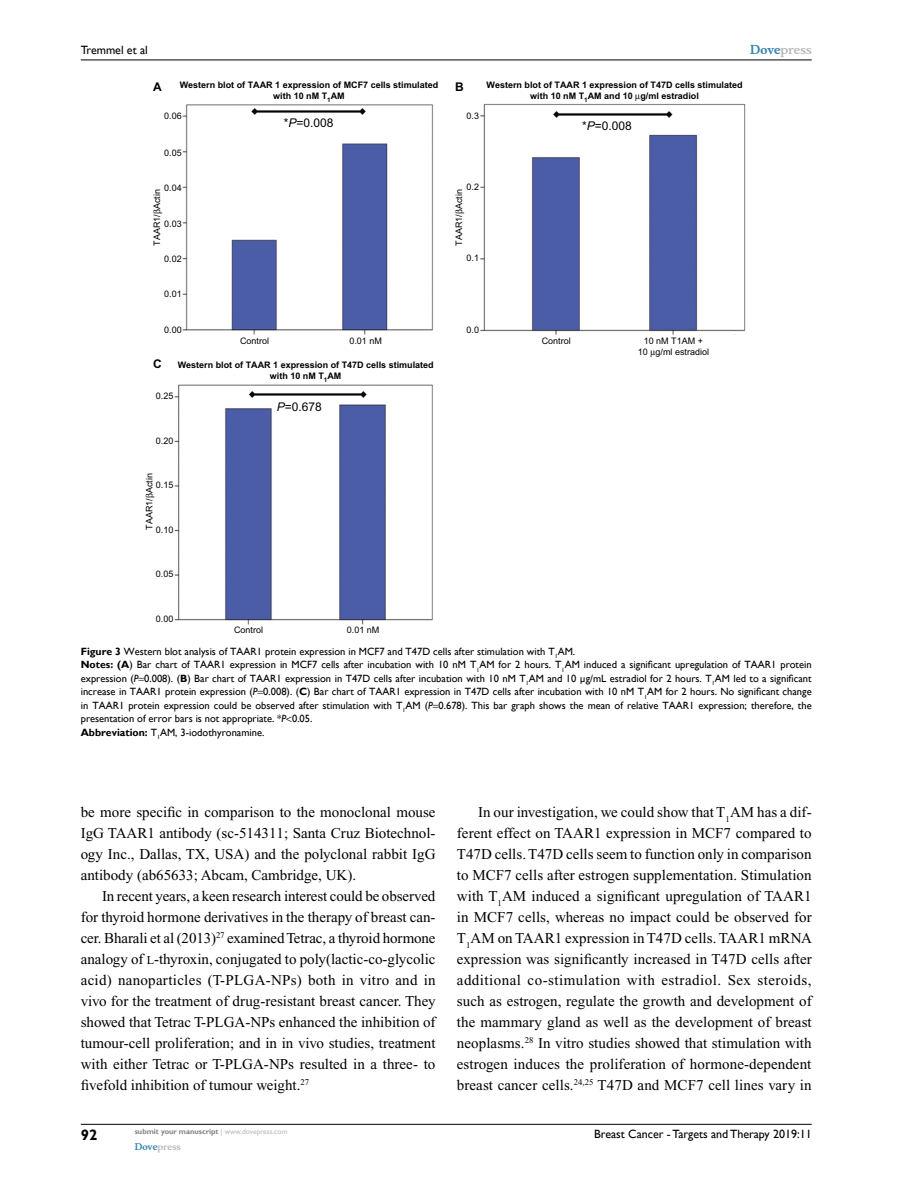
<style>
.page{position:relative;width:918px;height:1188px;background:#fff}
.page>*{position:absolute;margin:0;border:0;box-sizing:border-box;transform-origin:0 0}
.t1{font:15px/21px "Times New Roman";color:#000;text-align:justify}
.t2{font:700 15px "Gill Sans";color:#000}
.t3{font:12px "Gill Sans";color:#000}
.t4{font:12px "Arial";color:#000}
.t5{font:700 12px "Musee";color:#b8babc}
.t6{font:700 12px "Arial";color:#000}
.t7{font:10.5px/13.5px "Gill Sans";color:#000}
.t8{font:700 9px/10.8px "Arial";color:#000;text-align:center}
.t9{font:9px/10.8px "Arial";color:#000;text-align:center}
.t10{font:700 9px "Musee";color:#b8babc}
.t11{font:700 7.5px "Gill Sans";color:#808285}
.s1{color:#3785ad}
.s2{font-style:italic}
.s3{font-weight:700}
.s4{font-family:"Times New Roman PS SC800";font-size:12px}
.s5{font-weight:400;color:#b8babc}
</style>
<div class="page">
<hr style="left:81px;top:1124px;width:731px;height:1px;background:#000">
<hr style="left:81px;top:60px;width:731px;height:1px;background:#000">
<img style="left:174px;top:104px;width:572px;height:521px">
<svg style="left:455px;top:209px;width:9px;height:5px"></svg>
<svg style="left:651px;top:350px;width:4px;height:7px"></svg>
<p class="t3" style="left:81px;top:43px;width:69px">Tremmel et al</p>
<p class="t5" style="left:750px;top:43px;width:63px"><span class="s1">Dove</span>press</p>
<p class="t6" style="left:153px;top:79px;width:10px">A</p>
<p class="t8" style="left:180px;top:80px;width:260px">Western blot of TAAR 1 expression of MCF7 cells stimulated with 10 nM T<sub>1</sub>AM</p>
<p class="t8" style="left:487px;top:80px;width:258px">Western blot of TAAR 1 expression of T47D cells stimulated with 10 nM T<sub>1</sub>AM and 10 g/ml estradiol</p>
<p class="t6" style="left:455px;top:79px;width:10px">B</p>
<p class="t9" style="left:164px;top:111px;width:19px">0.06</p>
<p class="t9" style="left:467px;top:110px;width:14px">0.3</p>
<p class="t4" style="left:284px;top:115px;width:51px">*<span class="s2">P</span>=0.008</p>
<p class="t4" style="left:582px;top:118px;width:51px">*<span class="s2">P</span>=0.008</p>
<p class="t9" style="left:164px;top:147px;width:19px">0.05</p>
<p class="t9" style="left:467px;top:182px;width:14px">0.2</p>
<p class="t9" style="left:164px;top:183px;width:19px">0.04</p>
<p class="t9" style="left:151px;top:246px;width:58px;rotate:-90deg">TAAR1/ Actin</p>
<p class="t9" style="left:453px;top:246px;width:58px;rotate:-90deg">TAAR1/ Actin</p>
<p class="t9" style="left:164px;top:218px;width:19px">0.03</p>
<p class="t9" style="left:164px;top:253px;width:19px">0.02</p>
<p class="t9" style="left:467px;top:253px;width:14px">0.1</p>
<p class="t9" style="left:164px;top:289px;width:19px">0.01</p>
<p class="t9" style="left:164px;top:324px;width:19px">0.00</p>
<p class="t9" style="left:467px;top:324px;width:14px">0.0</p>
<p class="t6" style="left:153px;top:355px;width:10px">C</p>
<p class="t9" style="left:349px;top:335px;width:34px">0.01 nM</p>
<p class="t9" style="left:542px;top:335px;width:31px">Control</p>
<p class="t9" style="left:638px;top:335px;width:73px">10 nM T1AM +<br>10 g/ml estradiol</p>
<p class="t9" style="left:240px;top:335px;width:31px">Control</p>
<p class="t8" style="left:178px;top:360px;width:258px">Western blot of TAAR 1 expression of T47D cells stimulated with 10 nM T<sub>1</sub>AM</p>
<p class="t9" style="left:156px;top:391px;width:19px">0.25</p>
<p class="t9" style="left:156px;top:435px;width:19px">0.20</p>
<p class="t9" style="left:156px;top:480px;width:19px">0.15</p>
<p class="t9" style="left:144px;top:493px;width:22px;rotate:-90deg">Actin</p>
<p class="t9" style="left:144px;top:530px;width:33px;rotate:-90deg">TAAR1/</p>
<p class="t9" style="left:156px;top:524px;width:19px">0.10</p>
<p class="t4" style="left:277px;top:398px;width:47px"><span class="s2">P</span>=0.678</p>
<p class="t9" style="left:156px;top:568px;width:19px">0.05</p>
<p class="t9" style="left:156px;top:613px;width:19px">0.00</p>
<p class="t9" style="left:234px;top:624px;width:31px">Control</p>
<p class="t9" style="left:347px;top:624px;width:34px">0.01 nM</p>
<p class="t7" style="left:81px;top:645px;width:164px"><span class="s3">Figure 3</span> Western blot analysis of TAAR</p>
<p class="t7" style="left:257px;top:645px;width:320px">1 protein expression in MCF7 and T47D cells after stimulation with T<sub>1</sub>AM.</p>
<p class="t7" style="left:81px;top:658px;width:128px"><span class="s3">Notes: (A</span>) Bar chart of TAAR</p>
<p class="t7" style="left:81px;top:658px;width:732px;text-indent:140px">1 expression in MCF7 cells after incubation with 10 nM T<sub>1</sub>AM for 2 hours. T<sub>1</sub>AM induced a significant upregulation of TAAR1 protein expression (<span class="s2">P</span> 0.008). (<span class="s3">B</span>) Bar chart of TAAR</p>
<p class="t7" style="left:276px;top:672px;width:537px">1 expression in T47D cells after incubation with 10 nM T<sub>1</sub>AM and 10 µg/mL estradiol for 2 hours. T<sub>1</sub>AM led to a significant</p>
<p class="t7" style="left:81px;top:685px;width:64px">increase in TAAR</p>
<p class="t7" style="left:157px;top:685px;width:227px">1 protein expression (<span class="s2">P</span> 0.008). (<span class="s3">C</span>) Bar chart of TAAR</p>
<p class="t7" style="left:396px;top:685px;width:418px">1 expression in T47D cells after incubation with 10 nM T<sub>1</sub>AM for 2 hours. No significant change</p>
<p class="t7" style="left:81px;top:699px;width:26px">in TAAR</p>
<p class="t7" style="left:119px;top:699px;width:558px">1 protein expression could be observed after stimulation with T<sub>1</sub>AM (<span class="s2">P</span> 0.678). This bar graph shows the mean of relative TAAR</p>
<p class="t7" style="left:689px;top:699px;width:124px">1 expression; therefore, the</p>
<p class="t7" style="left:81px;top:712px;width:233px">presentation of error bars is not appropriate. *<span class="s2">P</span> 0.05.<br><span class="s3">Abbreviation:</span> T<sub>1</sub>AM, 3-iodothyronamine.</p>
<p class="t1" style="left:81px;top:802px;width:356px">be more specific in comparison to the monoclonal mouse IgG TAAR1 antibody (sc-514311; Santa Cruz Biotechnol&shy;ogy Inc., Dallas, TX, USA) and the polyclonal rabbit IgG antibody (ab65633; Abcam, Cambridge, UK).</p>
<p class="t1" style="left:81px;top:886px;width:356px;text-indent:21px">In recent years, a keen research interest could be observed for thyroid hormone derivatives in the therapy of breast can&shy;cer. Bharali et al (2013)<sup>27</sup> examined Tetrac, a thyroid hormone analogy of <span class="s4">l</span>-thyroxin, conjugated to poly(lactic-co-glycolic acid) nanoparticles (T-PLGA-NPs) both in vitro and in vivo for the treatment of drug-resistant breast cancer. They showed that Tetrac T-PLGA-NPs enhanced the inhibition of tumour-cell proliferation; and in in vivo studies, treatment with either Tetrac or T-PLGA-NPs resulted in a three- to fivefold inhibition of tumour weight.<sup>27</sup></p>
<p class="t1" style="left:457px;top:802px;width:357px;text-indent:21px">In our investigation, we could show that T<sub>1</sub>AM has a dif&shy;ferent effect on TAAR1 expression in MCF7 compared to T47D cells. T47D cells seem to function only in comparison to MCF7 cells after estrogen supplementation. Stimulation with T<sub>1</sub>AM induced a significant upregulation of TAAR1 in MCF7 cells, whereas no impact could be observed for T<sub>1</sub>AM on TAAR1 expression in T47D cells. TAAR1 mRNA expression was significantly increased in T47D cells after additional co-stimulation with estradiol. Sex steroids, such as estrogen, regulate the growth and development of the mammary gland as well as the development of breast neoplasms.<sup>28</sup> In vitro studies showed that stimulation with estrogen induces the proliferation of hormone-dependent breast cancer cells.<sup>24,25</sup> T47D and MCF7 cell lines vary in</p>
<p class="t2" style="left:81px;top:1126px;width:18px">92</p>
<p class="t11" style="left:135px;top:1127px;width:154px">submit your manuscript <span class="s5">| www.dovepress.com</span></p>
<p class="t10" style="left:135px;top:1141px;width:48px"><span class="s1">Dove</span>press</p>
<p class="t3" style="left:594px;top:1127px;width:219px">Breast Cancer - Targets and Therapy 2019:11</p>
</div>
